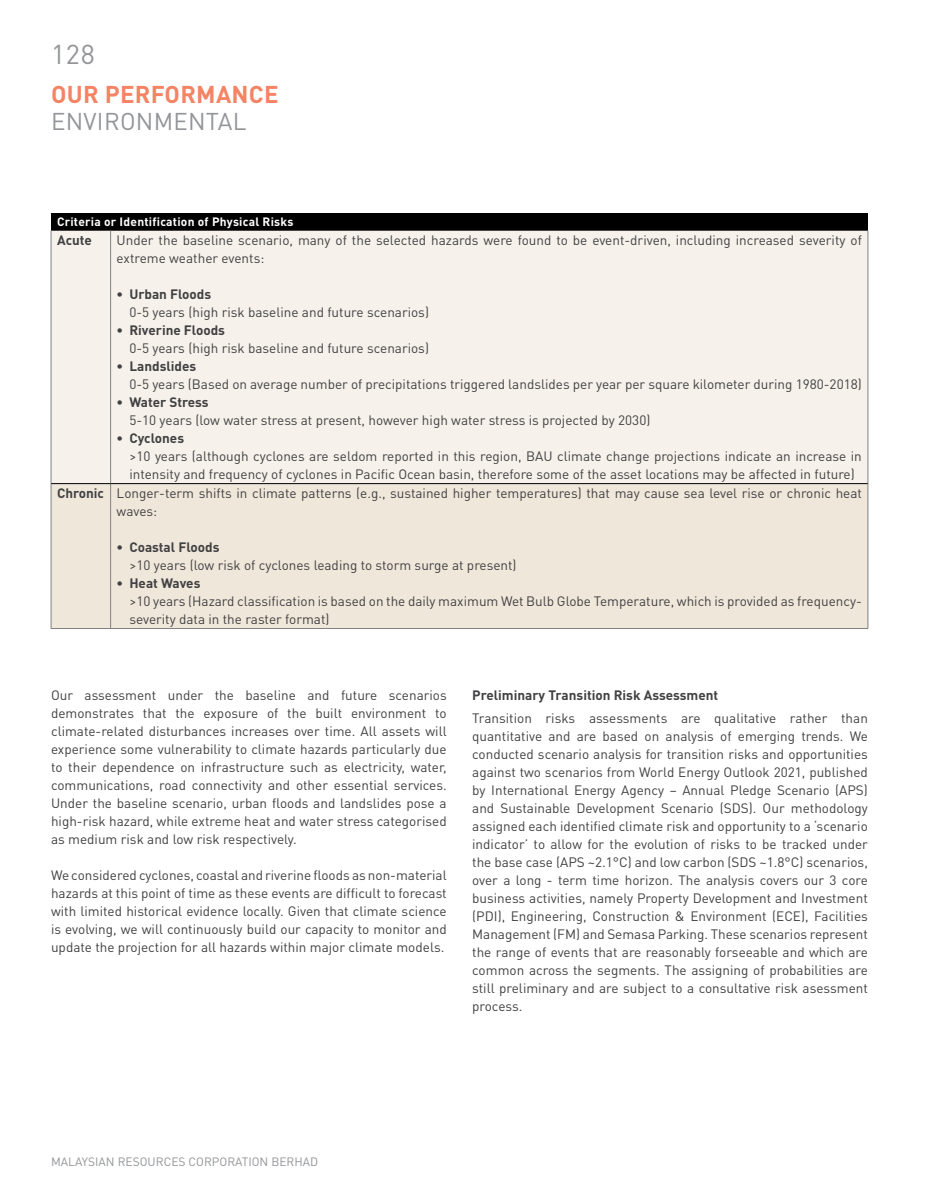
<style>
.page{position:relative;width:936px;height:1191px;background:#fff}
.page>*{position:absolute;margin:0;border:0;box-sizing:border-box;transform-origin:0 0}
.t1{font:27px "DIN Pro";color:#939598}
.t2{font:700 24px "DIN Pro";letter-spacing:.01em;color:#f58465}
.t3{font:24px "DIN Pro";letter-spacing:.01em;color:#939598}
.t4{font:13.5px/18px "DIN Pro";color:#414042;text-align:justify}
.t5{font:700 13.5px "DIN Pro";color:#414042}
.t6{font:700 12px "DIN Pro";letter-spacing:.02em;color:#fff}
.t7{font:12px "DIN Pro";color:#939598}
.s1{font-weight:700}
</style>
<div class="page">
<div style="left:51px;top:213px;width:816px;height:18px;background:#000"></div>
<div style="left:52px;top:231px;width:815px;height:252px;background:#f6f1ea"></div>
<div style="left:52px;top:484px;width:815px;height:144px;background:#efe7da"></div>
<hr style="left:51px;top:231px;width:1px;height:252px;background:#808285">
<hr style="left:110px;top:231px;width:1px;height:252px;background:#808285">
<hr style="left:867px;top:231px;width:1px;height:252px;background:#808285">
<hr style="left:51px;top:483px;width:1px;height:145px;background:#808285">
<hr style="left:110px;top:484px;width:1px;height:144px;background:#808285">
<hr style="left:867px;top:483px;width:1px;height:145px;background:#808285">
<hr style="left:51px;top:628px;width:60px;height:1px;background:#808285">
<hr style="left:111px;top:628px;width:757px;height:1px;background:#808285">
<hr style="left:51px;top:483px;width:60px;height:1px;background:#000">
<hr style="left:111px;top:483px;width:756px;height:1px;background:#000">
<h1 class="t1" style="left:51px;top:35px;width:45px">128</h1>
<h2 class="t2" style="left:51px;top:78px;width:229px">OUR PERFORMANCE</h2>
<h2 class="t3" style="left:51px;top:105px;width:197px">ENVIRONMENTAL</h2>
<p class="t6" style="left:57px;top:214px;width:238px">Criteria or Identification of Physical Risks</p>
<p class="t5" style="left:57px;top:231px;width:36px">Acute</p>
<p class="t4" style="left:117px;top:231px;width:746px">Under the baseline scenario, many of the selected hazards were found to be event-driven, including increased severity of extreme weather events:</p>
<p class="t5" style="left:117px;top:285px;width:96px">• Urban Floods</p>
<p class="t4" style="left:129px;top:303px;width:301px">0-5 years (high risk baseline and future scenarios)</p>
<p class="t5" style="left:117px;top:321px;width:110px">• Riverine Floods</p>
<p class="t4" style="left:129px;top:339px;width:301px">0-5 years (high risk baseline and future scenarios)</p>
<p class="t5" style="left:117px;top:357px;width:81px">• Landslides</p>
<p class="t4" style="left:129px;top:375px;width:734px">0-5 years (Based on average number of precipitations triggered landslides per year per square kilometer during 1980-2018)</p>
<p class="t5" style="left:117px;top:393px;width:94px">• Water Stress</p>
<p class="t4" style="left:129px;top:411px;width:522px">5-10 years (low water stress at present, however high water stress is projected by 2030)</p>
<p class="t5" style="left:117px;top:429px;width:69px">• Cyclones</p>
<p class="t4" style="left:129px;top:447px;width:734px">&gt;10 years (although cyclones are seldom reported in this region, BAU climate change projections indicate an increase in</p>
<p class="t4" style="left:129px;top:465px;width:727px">intensity and frequency of cyclones in Pacific Ocean basin, therefore some of the asset locations may be affected in future)</p>
<p class="t4" style="left:57px;top:484px;width:806px"><span class="s1">Chronic</span> Longer-term shifts in climate patterns (e.g., sustained higher temperatures) that may cause sea level rise or chronic heat</p>
<p class="t4" style="left:117px;top:502px;width:42px">waves:</p>
<p class="t5" style="left:117px;top:538px;width:104px">• Coastal Floods</p>
<p class="t4" style="left:129px;top:556px;width:389px">&gt;10 years (low risk of cyclones leading to storm surge at present)</p>
<p class="t5" style="left:117px;top:574px;width:85px">• Heat Waves</p>
<p class="t4" style="left:129px;top:592px;width:734px">&gt;10 years (Hazard classification is based on the daily maximum Wet Bulb Globe Temperature, which is provided as frequency&shy;severity data in the raster format)</p>
<p class="t4" style="left:51px;top:686px;width:397px">Our assessment under the baseline and future scenarios demonstrates that the exposure of the built environment to climate-related disturbances increases over time. All assets will experience some vulnerability to climate hazards particularly due to their dependence on infrastructure such as electricity, water, communications, road connectivity and other essential services.<br>Under the baseline scenario, urban floods and landslides pose a high-risk hazard, while extreme heat and water stress categorised as medium risk and low risk respectively.</p>
<p class="t4" style="left:51px;top:866px;width:397px">We considered cyclones, coastal and riverine floods as non-material hazards at this point of time as these events are difficult to forecast with limited historical evidence locally. Given that climate science is evolving, we will continuously build our capacity to monitor and update the projection for all hazards within major climate models.</p>
<p class="t5" style="left:472px;top:686px;width:247px">Preliminary Transition Risk Assessment</p>
<p class="t4" style="left:472px;top:708px;width:397px">Transition risks assessments are qualitative rather than quantitative and are based on analysis of emerging trends. We conducted scenario analysis for transition risks and opportunities against two scenarios from World Energy Outlook 2021, published by International Energy Agency – Annual Pledge Scenario (APS) and Sustainable Development Scenario (SDS). Our methodology assigned each identified climate risk and opportunity to a ‘scenario indicator’ to allow for the evolution of risks to be tracked under the base case (APS ~2.1°C) and low carbon (SDS ~1.8°C) scenarios, over a long - term time horizon. The analysis covers our 3 core business activities, namely Property Development and Investment (PDI), Engineering, Construction &amp; Environment (ECE), Facilities Management (FM) and Semasa Parking. These scenarios represent the range of events that are reasonably forseeable and which are common across the segments. The assigning of probabilities are still preliminary and are subject to a consultative risk asessment process.</p>
<p class="t7" style="left:51px;top:1153px;width:269px">MALAYSIAN RESOURCES CORPORATION BERHAD</p>
</div>
